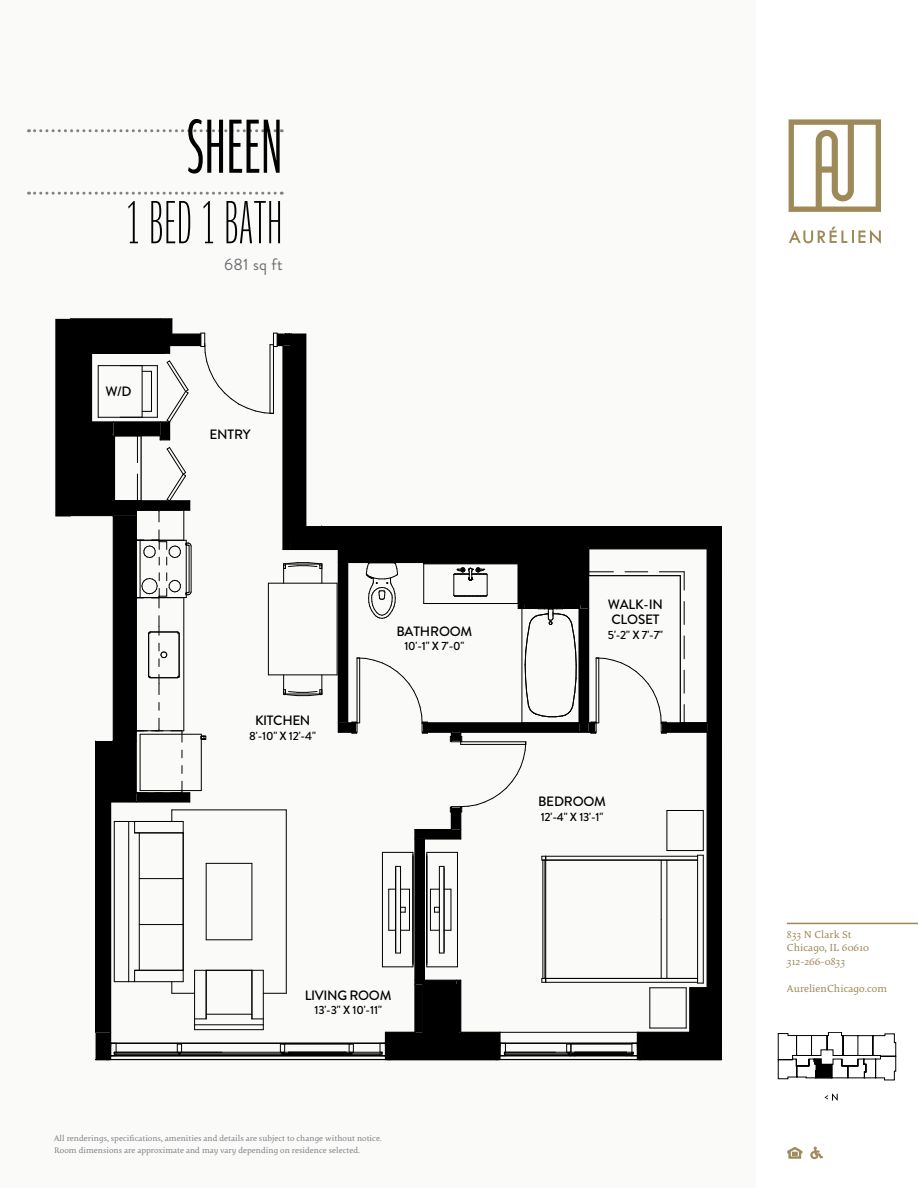
<style>
.page{position:relative;width:918px;height:1188px;background:#fff}
.page>*{position:absolute;margin:0;border:0;box-sizing:border-box;transform-origin:0 0}
.t1{font:70.8px "Clan Pro Comp News";letter-spacing:.01em;color:#000}
.t2{font:56.4px "Clan Pro Comp";letter-spacing:.01em;color:#000}
.t3{font:16.5px "Brandon Grotesque";letter-spacing:.02em;color:#6d6e71}
.t4{font:500 13.5px/14.7px "Brandon Grotesque";letter-spacing:-.02em;color:#000}
.t5{font:500 11.85px "Brandon Grotesque";letter-spacing:-.015em;color:#000}
.t6{font:11.25px/13.5px "Pollen";color:#9e8959}
.t7{font:9px/12px "Pollen";color:#808285}
</style>
<div class="page">
<div style="left:0;top:0;width:756px;height:1188px;background:#fafaf9"></div>
<hr style="left:787px;top:923px;width:131px;height:1px;background:#9e8959">
<svg style="left:789px;top:119px;width:92px;height:93px"></svg>
<svg style="left:789px;top:227px;width:92px;height:16px"></svg>
<svg style="left:825px;top:1094px;width:13px;height:7px"></svg>
<svg style="left:788px;top:1147px;width:14px;height:11px"></svg>
<svg style="left:778px;top:1032px;width:118px;height:48px"></svg>
<svg style="left:35px;top:129px;width:247px;height:3px"></svg>
<svg style="left:35px;top:192px;width:247px;height:3px"></svg>
<svg style="left:641px;top:839px;width:80px;height:175px"></svg>
<svg style="left:55px;top:319px;width:586px;height:741px"></svg>
<hr style="left:690px;top:987px;width:32px;height:2px;background:#000">
<hr style="left:689px;top:988px;width:2px;height:53px;background:#000">
<hr style="left:707px;top:732px;width:1px;height:300px;background:#000">
<hr style="left:721px;top:757px;width:1px;height:275px;background:#000">
<hr style="left:70px;top:319px;width:90px;height:1px;background:#000">
<hr style="left:70px;top:515px;width:43px;height:1px;background:#000">
<hr style="left:291px;top:549px;width:47px;height:1px;background:#000">
<hr style="left:424px;top:838px;width:37px;height:2px;background:#000">
<hr style="left:136px;top:801px;width:54px;height:2px;background:#000">
<hr style="left:136px;top:792px;width:54px;height:1px;background:#000">
<hr style="left:424px;top:839px;width:1px;height:141px;background:#000">
<hr style="left:414px;top:839px;width:2px;height:141px;background:#000">
<hr style="left:424px;top:980px;width:32px;height:1px;background:#000">
<hr style="left:423px;top:984px;width:33px;height:1px;background:#000">
<hr style="left:414px;top:985px;width:2px;height:47px;background:#000">
<hr style="left:422px;top:985px;width:2px;height:47px;background:#000">
<hr style="left:460px;top:980px;width:1px;height:52px;background:#000">
<hr style="left:661px;top:919px;width:1px;height:59px;background:#000">
<hr style="left:661px;top:860px;width:1px;height:59px;background:#000">
<hr style="left:667px;top:860px;width:1px;height:118px;background:#000">
<hr style="left:703px;top:855px;width:1px;height:128px;background:#000">
<hr style="left:697px;top:855px;width:1px;height:128px;background:#000">
<hr style="left:546px;top:860px;width:152px;height:1px;background:#000">
<hr style="left:546px;top:856px;width:152px;height:1px;background:#000">
<hr style="left:546px;top:982px;width:152px;height:1px;background:#000">
<hr style="left:546px;top:978px;width:152px;height:1px;background:#000">
<hr style="left:543px;top:860px;width:1px;height:118px;background:#000">
<hr style="left:545px;top:860px;width:1px;height:118px;background:#000">
<svg style="left:542px;top:856px;width:4px;height:5px"></svg>
<svg style="left:542px;top:978px;width:4px;height:5px"></svg>
<hr style="left:667px;top:850px;width:36px;height:1px;background:#000">
<hr style="left:703px;top:810px;width:1px;height:41px;background:#000">
<hr style="left:667px;top:810px;width:1px;height:41px;background:#000">
<hr style="left:686px;top:988px;width:1px;height:40px;background:#000">
<hr style="left:650px;top:988px;width:36px;height:1px;background:#000">
<hr style="left:650px;top:988px;width:1px;height:40px;background:#000">
<hr style="left:400px;top:866px;width:1px;height:87px;background:#000">
<hr style="left:395px;top:866px;width:1px;height:87px;background:#000">
<svg style="left:401px;top:907px;width:5px;height:6px"></svg>
<hr style="left:388px;top:889px;width:1px;height:41px;background:#000">
<hr style="left:409px;top:889px;width:1px;height:41px;background:#000">
<svg style="left:389px;top:930px;width:20px;height:1px"></svg>
<svg style="left:389px;top:889px;width:20px;height:1px"></svg>
<hr style="left:439px;top:866px;width:1px;height:87px;background:#000">
<hr style="left:444px;top:866px;width:1px;height:87px;background:#000">
<svg style="left:434px;top:907px;width:5px;height:6px"></svg>
<hr style="left:451px;top:889px;width:1px;height:41px;background:#000">
<hr style="left:430px;top:889px;width:1px;height:41px;background:#000">
<svg style="left:430px;top:930px;width:21px;height:1px"></svg>
<svg style="left:431px;top:889px;width:20px;height:1px"></svg>
<hr style="left:413px;top:852px;width:1px;height:115px;background:#000">
<hr style="left:382px;top:852px;width:31px;height:1px;background:#000">
<hr style="left:382px;top:852px;width:1px;height:115px;background:#000">
<hr style="left:382px;top:967px;width:31px;height:1px;background:#000">
<hr style="left:427px;top:967px;width:30px;height:1px;background:#000">
<hr style="left:457px;top:852px;width:1px;height:115px;background:#000">
<hr style="left:427px;top:852px;width:30px;height:1px;background:#000">
<hr style="left:427px;top:852px;width:1px;height:115px;background:#000">
<svg style="left:264px;top:993px;width:22px;height:1px"></svg>
<hr style="left:286px;top:810px;width:1px;height:183px;background:#000">
<hr style="left:172px;top:810px;width:114px;height:1px;background:#000">
<hr style="left:139px;top:878px;width:44px;height:1px;background:#000">
<hr style="left:139px;top:924px;width:44px;height:1px;background:#000">
<hr style="left:139px;top:970px;width:44px;height:1px;background:#000">
<hr style="left:135px;top:981px;width:48px;height:1px;background:#000">
<hr style="left:114px;top:821px;width:1px;height:161px;background:#000">
<hr style="left:128px;top:821px;width:1px;height:161px;background:#000">
<svg style="left:114px;top:970px;width:25px;height:12px"></svg>
<svg style="left:183px;top:821px;width:1px;height:12px"></svg>
<hr style="left:183px;top:833px;width:1px;height:137px;background:#000">
<hr style="left:139px;top:833px;width:1px;height:137px;background:#000">
<hr style="left:135px;top:821px;width:48px;height:1px;background:#000">
<hr style="left:135px;top:833px;width:48px;height:1px;background:#000">
<svg style="left:114px;top:821px;width:25px;height:13px"></svg>
<hr style="left:206px;top:863px;width:46px;height:1px;background:#000">
<hr style="left:206px;top:863px;width:1px;height:77px;background:#000">
<hr style="left:206px;top:940px;width:46px;height:1px;background:#000">
<hr style="left:252px;top:863px;width:1px;height:77px;background:#000">
<hr style="left:252px;top:970px;width:1px;height:44px;background:#000">
<hr style="left:263px;top:970px;width:1px;height:49px;background:#000">
<svg style="left:172px;top:970px;width:34px;height:24px"></svg>
<hr style="left:206px;top:970px;width:46px;height:1px;background:#000">
<hr style="left:194px;top:970px;width:1px;height:49px;background:#000">
<hr style="left:206px;top:970px;width:1px;height:49px;background:#000">
<hr style="left:268px;top:583px;width:69px;height:1px;background:#000">
<hr style="left:268px;top:583px;width:1px;height:92px;background:#000">
<hr style="left:268px;top:675px;width:69px;height:1px;background:#000">
<hr style="left:337px;top:583px;width:1px;height:92px;background:#000">
<svg style="left:283px;top:675px;width:40px;height:21px"></svg>
<hr style="left:322px;top:541px;width:385px;height:1px;background:#000">
<hr style="left:113px;top:516px;width:1px;height:225px;background:#000">
<hr style="left:136px;top:516px;width:1px;height:225px;background:#000">
<hr style="left:96px;top:741px;width:1px;height:61px;background:#000">
<hr style="left:111px;top:801px;width:25px;height:2px;background:#000">
<hr style="left:136px;top:741px;width:1px;height:52px;background:#000">
<svg style="left:97px;top:741px;width:16px;height:1px"></svg>
<hr style="left:96px;top:802px;width:1px;height:230px;background:#000">
<hr style="left:110px;top:802px;width:1px;height:230px;background:#000">
<hr style="left:136px;top:731px;width:48px;height:1px;background:#000">
<hr style="left:184px;top:598px;width:1px;height:133px;background:#000">
<hr style="left:148px;top:634px;width:1px;height:42px;background:#000">
<hr style="left:179px;top:634px;width:1px;height:42px;background:#000">
<svg style="left:171px;top:781px;width:12px;height:13px"></svg>
<svg style="left:159px;top:643px;width:8px;height:24px"></svg>
<svg style="left:148px;top:674px;width:32px;height:21px"></svg>
<svg style="left:148px;top:616px;width:32px;height:19px"></svg>
<hr style="left:140px;top:734px;width:61px;height:1px;background:#000">
<hr style="left:201px;top:734px;width:1px;height:57px;background:#000">
<hr style="left:140px;top:790px;width:61px;height:1px;background:#000">
<hr style="left:140px;top:734px;width:1px;height:57px;background:#000">
<svg style="left:202px;top:736px;width:5px;height:4px"></svg>
<svg style="left:171px;top:731px;width:12px;height:11px"></svg>
<svg style="left:85px;top:319px;width:238px;height:289px"></svg>
<svg style="left:137px;top:718px;width:26px;height:14px"></svg>
<svg style="left:338px;top:541px;width:384px;height:298px"></svg>
<svg style="left:96px;top:1014px;width:626px;height:45px"></svg>
<hr style="left:70px;top:319px;width:1px;height:197px;background:#000">
<hr style="left:500px;top:1032px;width:137px;height:1px;background:#000">
<hr style="left:96px;top:1059px;width:626px;height:1px;background:#000">
<div style="left:423px;top:985px;width:36px;height:58px;background:#000"></div>
<div style="left:66px;top:320px;width:99px;height:33px;background:#000"></div>
<div style="left:66px;top:430px;width:46px;height:71px;background:#000"></div>
<div style="left:63px;top:337px;width:26px;height:175px;background:#000"></div>
<div style="left:338px;top:534px;width:246px;height:28px;background:#000"></div>
<div style="left:522px;top:543px;width:62px;height:62px;background:#000"></div>
<div style="left:389px;top:530px;width:325px;height:17px;background:#000"></div>
<h1 class="t1" style="left:187px;top:106px;width:97px">SHEEN</h1>
<h2 class="t2" style="left:125px;top:190px;width:159px">1 BED 1 BATH</h2>
<h3 class="t4" style="left:105px;top:385px;width:28px">W/D</h3>
<h3 class="t3" style="left:224px;top:253px;width:60px">681 sq ft</h3>
<h3 class="t4" style="left:210px;top:427px;width:43px">ENTRY</h3>
<h3 class="t4" style="left:255px;top:713px;width:57px">KITCHEN</h3>
<h3 class="t5" style="left:249px;top:727px;width:68px">8'-10" X 12'-4"</h3>
<h3 class="t4" style="left:397px;top:624px;width:77px">BATHROOM</h3>
<h3 class="t5" style="left:404px;top:638px;width:61px">10'-1" X 7'-0"</h3>
<h3 class="t4" style="left:305px;top:988px;width:88px">LIVING ROOM</h3>
<h3 class="t5" style="left:315px;top:1002px;width:69px">13'-3" X 10'-11"</h3>
<p class="t7" style="left:54px;top:1132px;width:329px">All renderings, specifications, amenities and details are subject to change without notice.<br>Room dimensions are approximate and may vary depending on residence selected.</p>
<h3 class="t4" style="left:608px;top:598px;width:57px">WALK-IN<br>CLOSET</h3>
<h3 class="t5" style="left:608px;top:627px;width:57px">5'-2" X 7'-7"</h3>
<h3 class="t4" style="left:538px;top:795px;width:69px">BEDROOM</h3>
<h3 class="t5" style="left:541px;top:809px;width:64px">12'-4" X 13'-1"</h3>
<p class="t6" style="left:787px;top:928px;width:84px">833 N Clark St<br>Chicago, IL 60610<br>312-266-0833</p>
<p class="t6" style="left:787px;top:982px;width:102px">AurelienChicago.com</p>
</div>
